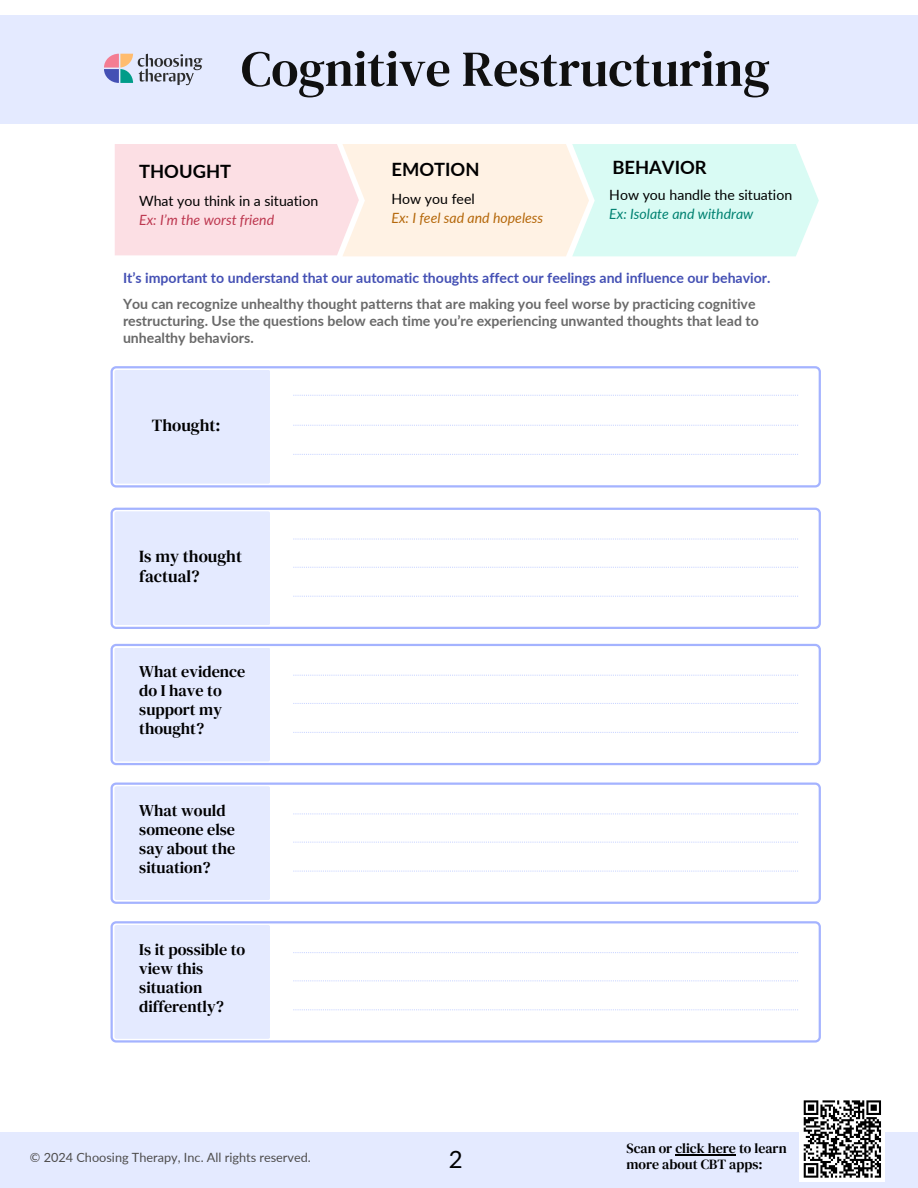
<style>
.page{position:relative;width:918px;height:1188px;background:#fff}
.page>*{position:absolute;margin:0;border:0;box-sizing:border-box;transform-origin:0 0}
.t1{font:50.1px "DM Serif Text";color:#101010}
.t2{font:24px "Lato";color:#000}
.t3{font:700 18.3px "Lato";color:#000}
.t4{font:16.95px/20.1px "DM Serif Text";color:#000}
.t5{font:16.2px/19px "DM Serif Text";color:#000}
.t6{font:700 14.1px/17px "Lato";color:#696969}
.t7{font:700 14.1px "Lato";color:#4450b4}
.t8{font:14.1px/19px "Lato";color:#000}
.t9{font:italic 14.1px/19px "Lato";color:#b5680b}
.t10{font:13.95px "DM Serif Text";color:#000}
.t11{font:12.75px "Lato";color:#4e4d4d}
.s1{font-style:italic;color:#bd374f}
.s2{font-style:normal;color:#000}
.s3{font-style:italic;color:#008171}
</style>
<div class="page">
<div style="left:0;top:15px;width:918px;height:109px;background:#e4eaff"></div>
<svg style="left:104px;top:54px;width:98px;height:31px"></svg>
<svg style="left:111px;top:366px;width:710px;height:122px"></svg>
<div style="left:114px;top:370px;width:156px;height:114px;background:#e4eaff;border-radius:2px"></div>
<svg style="left:293px;top:395px;width:505px;height:1px"></svg>
<svg style="left:293px;top:425px;width:505px;height:1px"></svg>
<svg style="left:293px;top:454px;width:505px;height:1px"></svg>
<svg style="left:111px;top:508px;width:710px;height:121px"></svg>
<div style="left:114px;top:511px;width:156px;height:114px;background:#e4eaff;border-radius:2px"></div>
<svg style="left:293px;top:538px;width:505px;height:2px"></svg>
<svg style="left:293px;top:567px;width:505px;height:1px"></svg>
<svg style="left:293px;top:596px;width:505px;height:1px"></svg>
<svg style="left:111px;top:644px;width:710px;height:121px"></svg>
<div style="left:114px;top:648px;width:156px;height:113px;background:#e4eaff;border-radius:2px"></div>
<svg style="left:293px;top:675px;width:505px;height:1px"></svg>
<svg style="left:293px;top:703px;width:505px;height:1px"></svg>
<svg style="left:293px;top:732px;width:505px;height:1px"></svg>
<svg style="left:111px;top:783px;width:710px;height:121px"></svg>
<div style="left:114px;top:786px;width:156px;height:114px;background:#e4eaff;border-radius:2px"></div>
<svg style="left:293px;top:813px;width:505px;height:1px"></svg>
<svg style="left:293px;top:842px;width:505px;height:1px"></svg>
<svg style="left:293px;top:871px;width:505px;height:1px"></svg>
<svg style="left:111px;top:921px;width:710px;height:122px"></svg>
<div style="left:114px;top:925px;width:156px;height:114px;background:#e4eaff;border-radius:2px"></div>
<svg style="left:293px;top:952px;width:505px;height:1px"></svg>
<svg style="left:293px;top:980px;width:505px;height:1px"></svg>
<svg style="left:293px;top:1009px;width:505px;height:1px"></svg>
<svg style="left:115px;top:144px;width:704px;height:112px"></svg>
<div style="left:0;top:1132px;width:918px;height:56px;background:#e4eaff"></div>
<div style="left:800px;top:1096px;width:85px;height:86px;background:#fff"></div>
<svg style="left:803px;top:1100px;width:78px;height:78px"></svg>
<hr style="left:675px;top:1154px;width:61px;height:1px;background:#000">
<p class="t1" style="left:241px;top:34px;width:530px">Cognitive Restructuring</p>
<p class="t3" style="left:139px;top:160px;width:94px">THOUGHT</p>
<h2 class="t3" style="left:391px;top:158px;width:90px">EMOTION</h2>
<h5 class="t3" style="left:612px;top:156px;width:96px">BEHAVIOR</h5>
<h4 class="t8" style="left:139px;top:191px;width:181px">What you think in a situation<br><span class="s1">Ex: I’m the worst friend</span></h4>
<h4 class="t9" style="left:391px;top:189px;width:153px"><span class="s2">How you feel<br></span>Ex: I feel sad and hopeless</h4>
<h3 class="t8" style="left:609px;top:185px;width:184px">How you handle the situation<br><span class="s3">Ex: Isolate and withdraw</span></h3>
<h5 class="t7" style="left:123px;top:269px;width:649px">It’s important to understand that our automatic thoughts affect our feelings and influence our behavior.</h5>
<h2 class="t6" style="left:123px;top:295px;width:637px">You can recognize unhealthy thought patterns that are making you feel worse by practicing cognitive restructuring. Use the questions below each time you’re experiencing unwanted thoughts that lead to unhealthy behaviors.</h2>
<p class="t4" style="left:152px;top:415px;width:70px">Thought:</p>
<h1 class="t4" style="left:139px;top:546px;width:104px">Is my thought factual?</h1>
<p class="t5" style="left:139px;top:662px;width:107px">What evidence do I have to support my thought?</p>
<h2 class="t5" style="left:139px;top:801px;width:97px">What would someone else say about the situation?</h2>
<h5 class="t5" style="left:139px;top:939px;width:108px">Is it possible to view this situation differently?</h5>
<h3 class="t11" style="left:30px;top:1149px;width:283px">© 2024 Choosing Therapy, Inc. All rights reserved.</h3>
<h3 class="t10" style="left:627px;top:1139px;width:162px">Scan or click here to learn</h3>
<h3 class="t2" style="left:449px;top:1144px;width:15px">2</h3>
<h3 class="t10" style="left:627px;top:1155px;width:138px">more about CBT apps:</h3>
</div>
